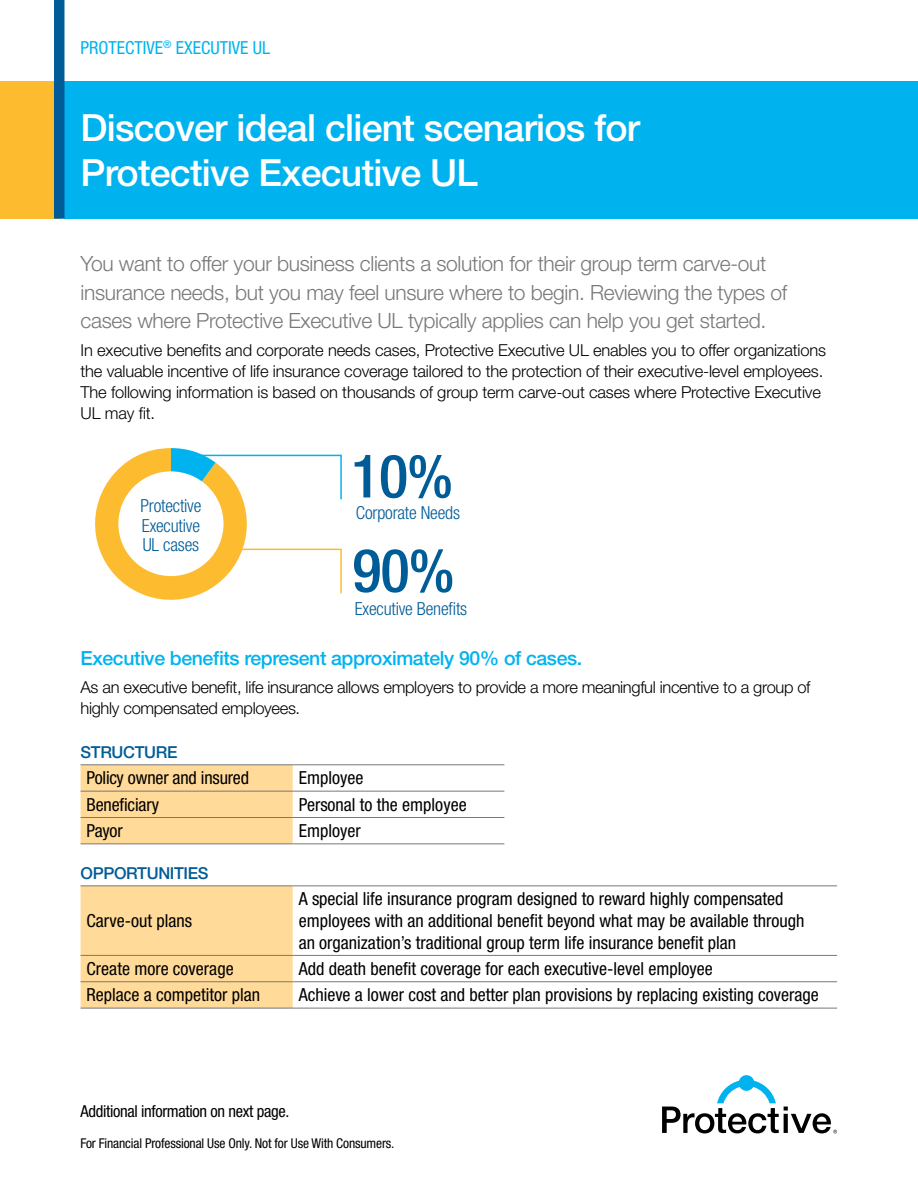
<style>
.page{position:relative;width:918px;height:1188px;background:#fff}
.page>*{position:absolute;margin:0;border:0;box-sizing:border-box;transform-origin:0 0}
.t1{font:500 condensed 60px "Helvetica Neue LT Std";color:#005c97}
.t2{font:500 37.5px/45px "Helvetica Neue LT Std";letter-spacing:-.02em;color:#fff}
.t3{font:300 21px/28.5px "Helvetica Neue LT Std";letter-spacing:-.015em;color:#77787b}
.t4{font:500 19.5px "Helvetica Neue LT Std";letter-spacing:-.02em;color:#00b3ef}
.t5{font:condensed 18px/21.6px "Helvetica Neue LT Std";color:#000}
.t6{font:300 condensed 18px/19.5px "Helvetica Neue LT Std";letter-spacing:-.01em;color:#005c97;text-align:justify}
.t7{font:condensed 18px "Helvetica Neue LT Std";color:#00b3ef}
.t8{font:300 16.5px/21px "Helvetica Neue LT Std";letter-spacing:-.01em;color:#000}
.t9{font:condensed 16.5px "Helvetica Neue LT Std";letter-spacing:-.02em;color:#000}
.t10{font:500 16.5px "Helvetica Neue LT Std";letter-spacing:-.02em;color:#005c97}
.t11{font:condensed 13.5px "Helvetica Neue LT Std";letter-spacing:-.01em;color:#000}
</style>
<div class="page">
<div style="left:64px;top:81px;width:854px;height:138px;background:#00b3ef"></div>
<div style="left:0;top:81px;width:59px;height:138px;background:#fdbb30"></div>
<div style="left:54px;top:0;width:10px;height:219px;background:#005c97"></div>
<svg style="left:662px;top:1075px;width:175px;height:58px"></svg>
<div style="left:81px;top:765px;width:212px;height:78px;background:#ffda98"></div>
<hr style="left:81px;top:791px;width:212px;height:1px;background:#77787b">
<hr style="left:293px;top:791px;width:211px;height:1px;background:#77787b">
<hr style="left:81px;top:817px;width:212px;height:1px;background:#77787b">
<hr style="left:293px;top:817px;width:211px;height:1px;background:#77787b">
<hr style="left:81px;top:764px;width:212px;height:1px;background:#77787b">
<hr style="left:293px;top:764px;width:211px;height:1px;background:#77787b">
<hr style="left:81px;top:843px;width:212px;height:1px;background:#77787b">
<hr style="left:293px;top:843px;width:211px;height:1px;background:#77787b">
<div style="left:81px;top:886px;width:212px;height:122px;background:#ffda98"></div>
<hr style="left:81px;top:885px;width:212px;height:1px;background:#77787b">
<hr style="left:293px;top:885px;width:544px;height:1px;background:#77787b">
<hr style="left:81px;top:955px;width:212px;height:1px;background:#77787b">
<hr style="left:293px;top:955px;width:544px;height:1px;background:#77787b">
<hr style="left:81px;top:981px;width:212px;height:1px;background:#77787b">
<hr style="left:293px;top:981px;width:544px;height:1px;background:#77787b">
<hr style="left:81px;top:1008px;width:212px;height:1px;background:#77787b">
<hr style="left:293px;top:1008px;width:544px;height:1px;background:#77787b">
<svg style="left:95px;top:448px;width:247px;height:152px"></svg>
<p class="t7" style="left:81px;top:37px;width:191px">PROTECTIVE<sup>®</sup> EXECUTIVE UL</p>
<h2 class="t2" style="left:81px;top:104px;width:561px">Discover ideal client scenarios for<br>Protective Executive UL</h2>
<p class="t3" style="left:81px;top:249px;width:708px">You want to offer your business clients a solution for their group term carve-out insurance needs, but you may feel unsure where to begin. Reviewing the types of cases where Protective Executive UL typically applies can help you get started.</p>
<p class="t8" style="left:81px;top:339px;width:747px">In executive benefits and corporate needs cases, Protective Executive UL enables you to offer organizations the valuable incentive of life insurance coverage tailored to the protection of their executive-level employees.<br>The following information is based on thousands of group term carve-out cases where Protective Executive UL may fit.</p>
<p class="t6" style="left:140px;top:496px;width:63px">Protective Executive UL cases</p>
<h1 class="t1" style="left:351px;top:440px;width:103px">10%</h1>
<p class="t6" style="left:356px;top:503px;width:106px">Corporate Needs</p>
<h1 class="t1" style="left:353px;top:535px;width:103px">90%</h1>
<p class="t6" style="left:355px;top:599px;width:114px">Executive Benefits</p>
<p class="t4" style="left:81px;top:646px;width:503px">Executive benefits represent approximately 90% of cases.</p>
<p class="t8" style="left:81px;top:676px;width:732px">As an executive benefit, life insurance allows employers to provide a more meaningful incentive to a group of highly compensated employees.</p>
<p class="t10" style="left:81px;top:743px;width:98px">STRUCTURE</p>
<p class="t5" style="left:87px;top:767px;width:164px">Policy owner and insured</p>
<p class="t5" style="left:299px;top:767px;width:66px">Employee</p>
<p class="t5" style="left:87px;top:793px;width:74px">Beneficiary</p>
<p class="t5" style="left:299px;top:793px;width:170px">Personal to the employee</p>
<p class="t5" style="left:87px;top:820px;width:38px">Payor</p>
<p class="t5" style="left:299px;top:820px;width:64px">Employer</p>
<p class="t10" style="left:81px;top:864px;width:130px">OPPORTUNITIES</p>
<p class="t5" style="left:87px;top:910px;width:107px">Carve-out plans</p>
<p class="t5" style="left:299px;top:888px;width:507px">A special life insurance program designed to reward highly compensated employees with an additional benefit beyond what may be available through an organization’s traditional group term life insurance benefit plan</p>
<p class="t5" style="left:87px;top:958px;width:149px">Create more coverage</p>
<p class="t5" style="left:299px;top:958px;width:416px">Add death benefit coverage for each executive-level employee</p>
<p class="t5" style="left:87px;top:984px;width:175px">Replace a competitor plan</p>
<p class="t5" style="left:299px;top:984px;width:522px">Achieve a lower cost and better plan provisions by replacing existing coverage</p>
<p class="t9" style="left:81px;top:1102px;width:210px">Additional information on next page.</p>
<p class="t11" style="left:81px;top:1135px;width:316px">For Financial Professional Use Only. Not for Use With Consumers.</p>
</div>
